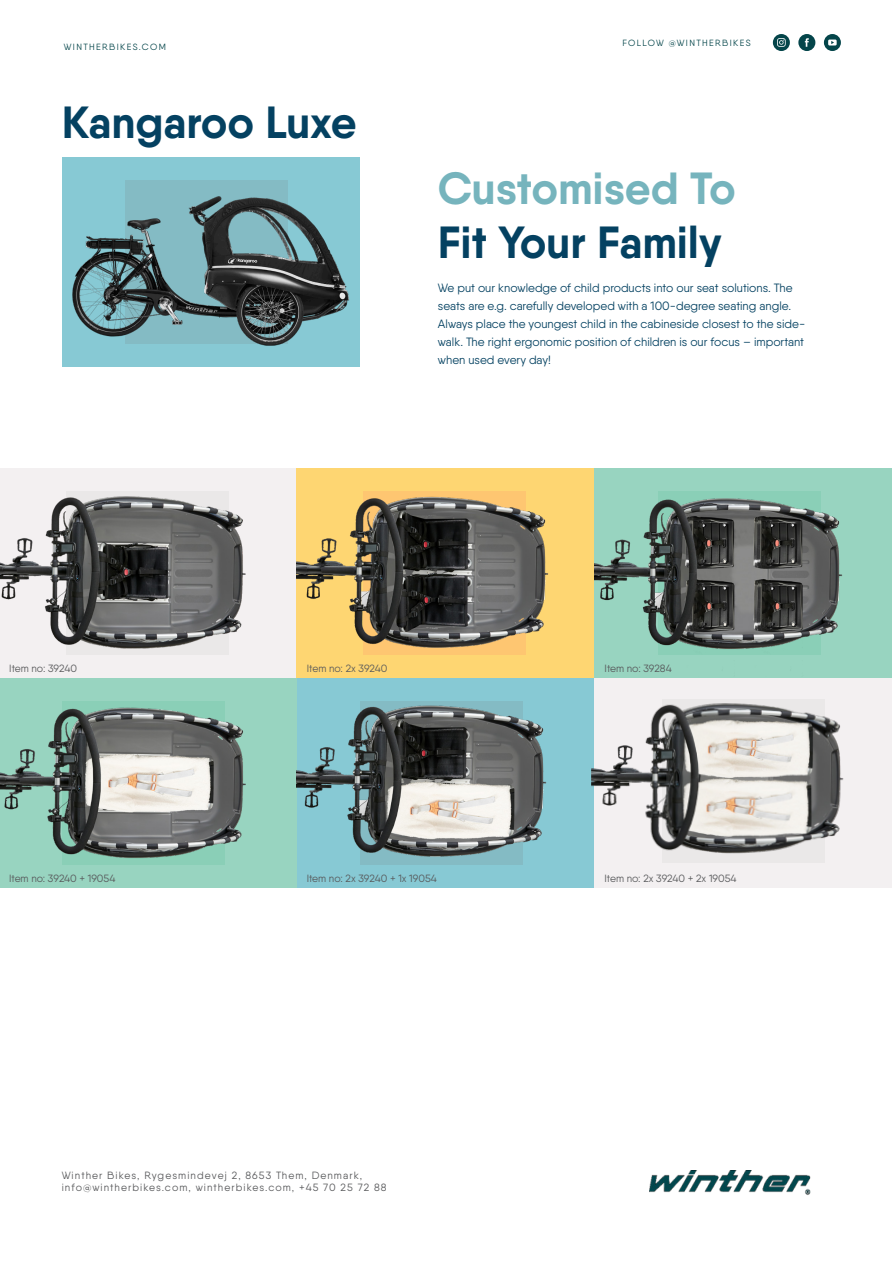
<style>
.page{position:relative;width:893px;height:1263px;background:#fff}
.page>*{position:absolute;margin:0;border:0;box-sizing:border-box;transform-origin:0 0}
.t1{font:700 45px "Qanelas";color:#044161}
.t2{font:700 45px "Qanelas";color:#76b4bd}
.t3{font:12px/18px "Qanelas";color:#044161}
.t4{font:10.5px "Qanelas";color:#57585a}
.t5{font:10.5px "Qanelas";letter-spacing:.1em;color:#57585a}
.t6{font:9px "Qanelas";letter-spacing:.15em;color:#04454a}
</style>
<div class="page">
<img style="left:650px;top:1171px;width:161px;height:24px">
<div style="left:297px;top:678px;width:297px;height:209px;background:#87c9d4"></div>
<div style="left:0;top:678px;width:297px;height:209px;background:#98d4c0"></div>
<div style="left:594px;top:678px;width:298px;height:209px;background:#f3f0f1"></div>
<div style="left:0;top:468px;width:296px;height:210px;background:#f3f0f1"></div>
<div style="left:296px;top:468px;width:298px;height:210px;background:#fed672"></div>
<div style="left:594px;top:468px;width:298px;height:210px;background:#98d4c0"></div>
<div style="left:62px;top:157px;width:298px;height:210px;background:#87c9d4"></div>
<img style="left:296px;top:491px;width:253px;height:164px">
<img style="left:296px;top:701px;width:251px;height:164px">
<img style="left:594px;top:491px;width:249px;height:164px">
<img style="left:0;top:704px;width:260px;height:184px">
<img style="left:591px;top:703px;width:253px;height:151px">
<img style="left:0;top:496px;width:246px;height:153px">
<svg style="left:798px;top:34px;width:17px;height:17px"></svg>
<svg style="left:824px;top:34px;width:17px;height:17px"></svg>
<svg style="left:773px;top:34px;width:17px;height:17px"></svg>
<img style="left:72px;top:181px;width:277px;height:165px">
<p class="t6" style="left:64px;top:41px;width:104px">WINTHERBIKES.COM</p>
<p class="t6" style="left:622px;top:37px;width:130px">FOLLOW @WINTHERBIKES</p>
<p class="t1" style="left:62px;top:94px;width:296px">Kangaroo Luxe</p>
<p class="t2" style="left:438px;top:160px;width:299px">Customised To</p>
<p class="t1" style="left:438px;top:214px;width:285px">Fit Your Family</p>
<p class="t3" style="left:438px;top:279px;width:356px">We put our knowledge of child products into our seat solutions. The seats are e.g. carefully developed with a 100-degree seating angle.</p>
<p class="t3" style="left:438px;top:315px;width:369px;text-align:justify">Always place the youngest child in the cabineside closest to the side&shy;walk. The right ergonomic position of children is our focus – important when used every day!</p>
<p class="t4" style="left:9px;top:662px;width:69px">Item no: 39240</p>
<p class="t4" style="left:307px;top:662px;width:82px">Item no: 2x 39240</p>
<p class="t4" style="left:605px;top:662px;width:69px">Item no: 39284</p>
<p class="t4" style="left:9px;top:871px;width:108px">Item no: 39240 + 19054</p>
<p class="t4" style="left:307px;top:871px;width:132px">Item no: 2x 39240 + 1x 19054</p>
<p class="t4" style="left:604px;top:871px;width:133px">Item no: 2x 39240 + 2x 19054</p>
<p class="t5" style="left:62px;top:1168px;width:302px">Winther Bikes, Rygesmindevej 2, 8653 Them, Denmark,</p>
<p class="t5" style="left:62px;top:1181px;width:326px">info@wintherbikes.com, wintherbikes.com, +45 70 25 72 88</p>
</div>
